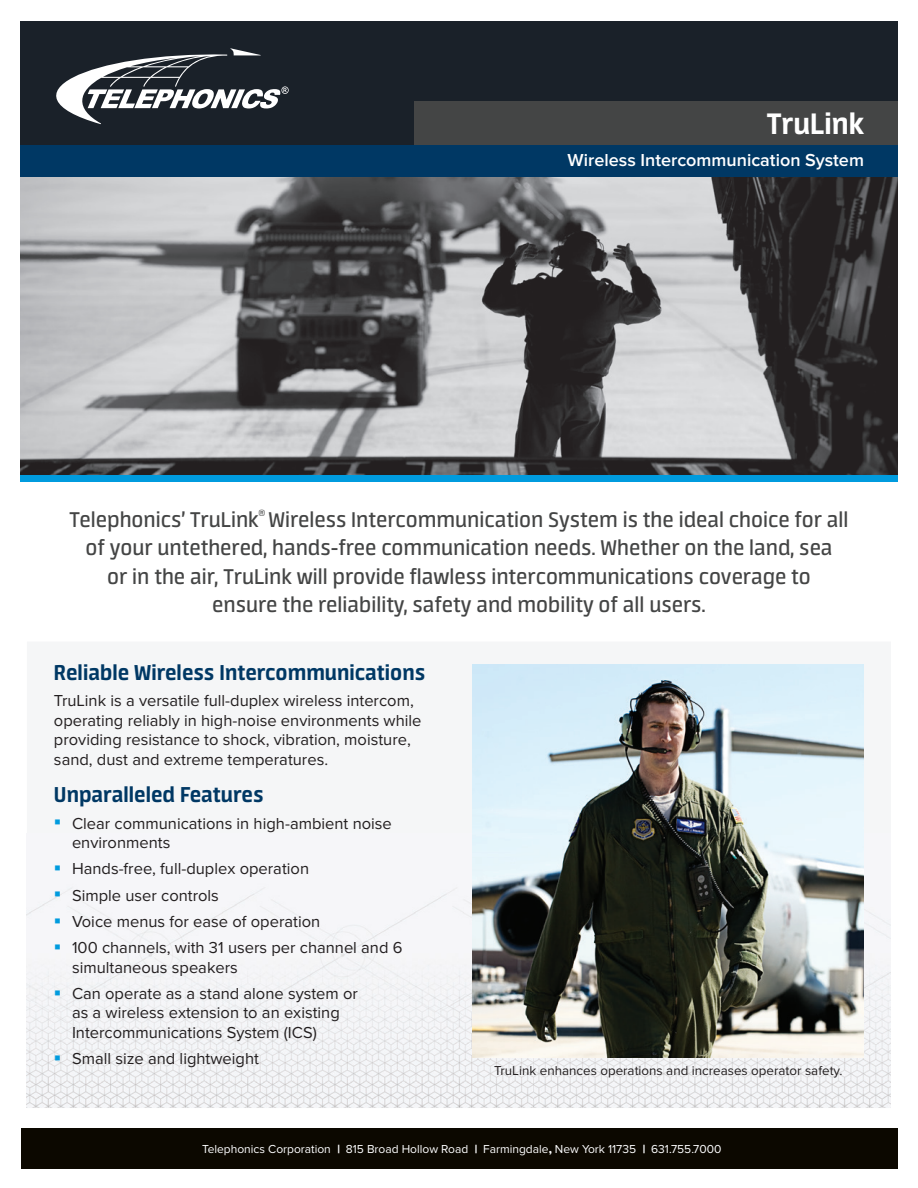
<style>
.page{position:relative;width:918px;height:1188px;background:#fff}
.page>*{position:absolute;margin:0;border:0;box-sizing:border-box;transform-origin:0 0}
.t1{font:700 33px "Neuron Angled";color:#fff}
.t2{font:24px/28.5px "Neuron Angled";color:#444545;text-align:center}
.t3{font:700 24px "Neuron Angled";color:#003864}
.t4{font:600 18px "Proxima Nova";color:#fff}
.t5{font:16.5px/19.5px "Proxima Nova";color:#231f20}
.t6{font:13.35px "Proxima Nova";color:#231f20}
.t7{font:12px "Proxima Nova";color:#fff}
.t8{font:7.05px "Neuron Angled";color:#444545}
.s1{color:#009bde}
.s2{font-family:"Proxima Nova Extrabld"}
</style>
<div class="page">
<img style="left:27px;top:884px;width:864px;height:224px">
<img style="left:20px;top:176px;width:878px;height:299px">
<div style="left:20px;top:21px;width:878px;height:133px;background:#1a2129"></div>
<div style="left:414px;top:101px;width:484px;height:64px;background:#444545"></div>
<div style="left:20px;top:145px;width:878px;height:31px;background:#003864"></div>
<svg style="left:56px;top:48px;width:233px;height:76px"></svg>
<div style="left:20px;top:475px;width:878px;height:7px;background:#009bde"></div>
<img style="left:472px;top:664px;width:392px;height:393px">
<div style="left:21px;top:1128px;width:877px;height:40px;background:#0c0800"></div>
<h1 class="t1" style="left:767px;top:105px;width:99px">TruLink</h1>
<h1 class="t4" style="left:568px;top:150px;width:298px">Wireless Intercommunication System</h1>
<p class="t8" style="left:259px;top:509px;width:8px">®</p>
<p class="t2" style="left:85px;top:534px;width:749px">of your untethered, hands-free communication needs. Whether on the land, sea or in the air, TruLink will provide flawless intercommunications coverage to ensure the reliability, safety and mobility of all users.</p>
<p class="t2" style="left:69px;top:505px;width:781px">Telephonics’ TruLink Wireless Intercommunication System is the ideal choice for all</p>
<h2 class="t3" style="left:54px;top:659px;width:373px">Reliable Wireless Intercommunications</h2>
<p class="t5" style="left:54px;top:691px;width:369px">TruLink is a versatile full-duplex wireless intercom, operating reliably in high-noise environments while providing resistance to shock, vibration, moisture, sand, dust and extreme temperatures.</p>
<h2 class="t3" style="left:54px;top:781px;width:211px">Unparalleled Features</h2>
<p class="t5" style="left:72px;top:814px;width:321px;text-indent:-18px"><span class="s1">▪</span> Clear communications in high-ambient noise environments</p>
<p class="t5" style="left:54px;top:859px;width:257px"><span class="s1">▪</span> Hands-free, full-duplex operation</p>
<p class="t5" style="left:54px;top:886px;width:166px"><span class="s1">▪</span> Simple user controls</p>
<p class="t5" style="left:54px;top:912px;width:268px"><span class="s1">▪</span> Voice menus for ease of operation</p>
<p class="t5" style="left:72px;top:938px;width:332px;text-indent:-18px"><span class="s1">▪</span> 100 channels, with 31 users per channel and 6 simultaneous speakers</p>
<p class="t5" style="left:72px;top:984px;width:288px;text-indent:-18px"><span class="s1">▪</span> Can operate as a stand alone system or as a wireless extension to an existing<br>Intercommunications System (ICS)</p>
<p class="t5" style="left:54px;top:1049px;width:207px"><span class="s1">▪</span> Small size and lightweight</p>
<p class="t6" style="left:494px;top:1063px;width:350px">TruLink enhances operations and increases operator safety.</p>
<p class="t7" style="left:202px;top:1142px;width:139px">Telephonics Corporation <span class="s2">|</span></p>
<p class="t7" style="left:346px;top:1142px;width:133px">815 Broad Hollow Road <span class="s2">|</span></p>
<p class="t7" style="left:483px;top:1142px;width:164px">Farmingdale<span class="s2">,</span> New York 11735 <span class="s2">|</span></p>
<p class="t7" style="left:651px;top:1142px;width:72px">631.755.7000</p>
</div>
